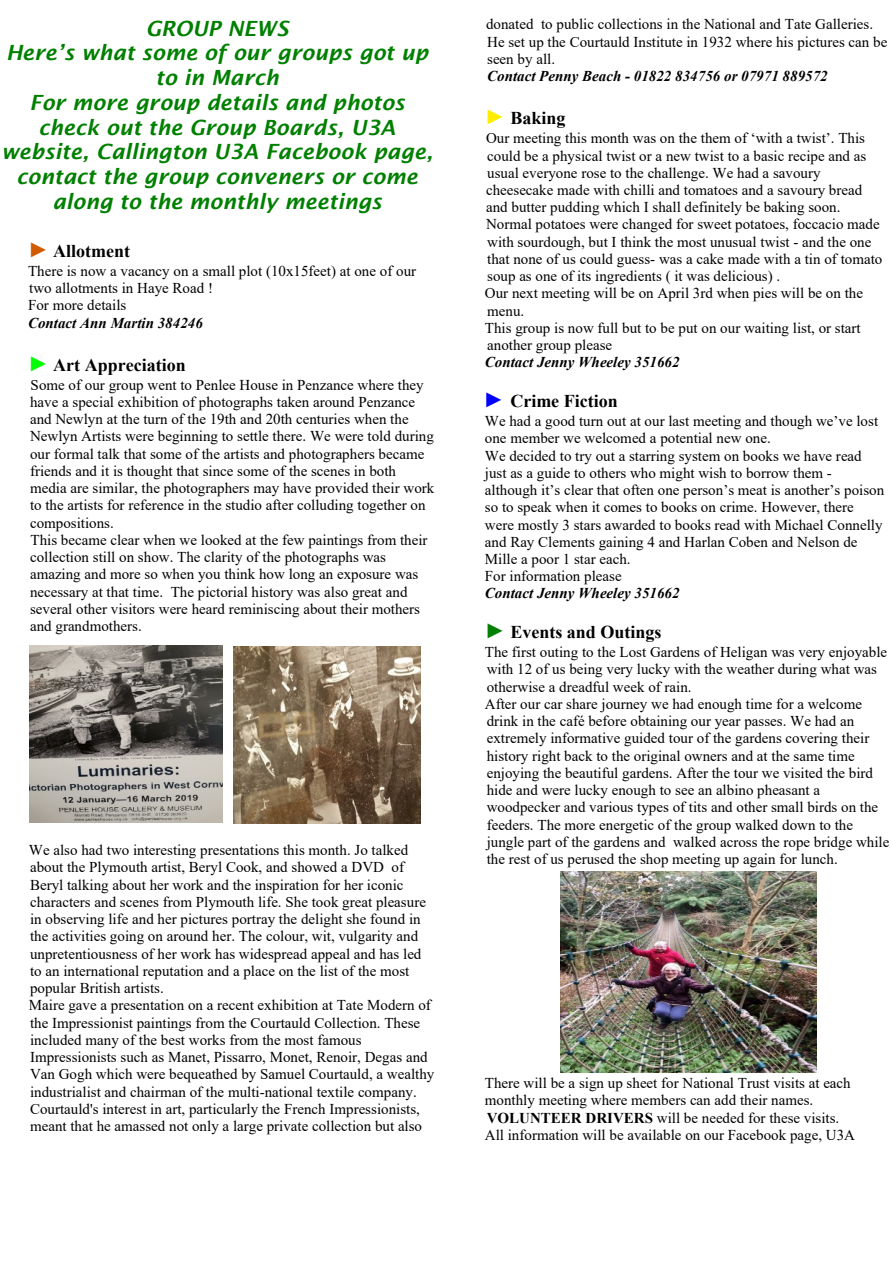
<style>
.page{position:relative;width:893px;height:1263px;background:#fff}
.page>*{position:absolute;margin:0;border:0;box-sizing:border-box;transform-origin:0 0}
.t1{font:italic 600 21px/24.8px "Lucida Sans";color:#008000;text-align:center}
.t2{font:700 18px "Times New Roman";color:#000}
.t3{font:15px/17.2px "Times New Roman";color:#000}
.t4{font:italic 700 15px "Times New Roman";color:#000}
.s1{font-size:21px;color:#d15c00}
.s2{font-size:21px;color:#0f0}
.s3{font-size:21px;color:#ffed00}
.s4{font-size:21px;color:#00f}
.s5{font-size:21px;color:#008000}
.s6{font-weight:700}
</style>
<div class="page">
<img style="left:30px;top:645px;width:192px;height:178px">
<img style="left:233px;top:647px;width:188px;height:176px">
<img style="left:560px;top:871px;width:256px;height:202px">
<h1 class="t1" style="left:1px;top:17px;width:433px">GROUP NEWS<br>Here’s what some of our groups got up to in March<br>For more group details and photos check out the Group Boards, U3A website, Callington U3A Facebook page, contact the group conveners or come along to the monthly meetings</h1>
<p class="t2" style="left:28px;top:245px;width:104px"><span class="s1">►</span> Allotment</p>
<p class="t3" style="left:28px;top:264px;width:390px">There is now a vacancy on a small plot (10x15feet) at one of our two allotments in Haye Road !<br>For more details</p>
<p class="t4" style="left:28px;top:317px;width:176px">Contact Ann Martin 384246</p>
<p class="t2" style="left:28px;top:359px;width:159px"><span class="s2">►</span> Art Appreciation</p>
<p class="t3" style="left:30px;top:377px;width:406px">Some of our group went to Penlee House in Penzance where they have a special exhibition of photographs taken around Penzance and Newlyn at the turn of the 19th and 20th centuries when the Newlyn Artists were beginning to settle there. We were told during our formal talk that some of the artists and photographers became friends and it is thought that since some of the scenes in both media are similar, the photographers may have provided their work to the artists for reference in the studio after colluding together on compositions.<br>This became clear when we looked at the few paintings from their collection still on show. The clarity of the photographs was amazing and more so when you think how long an exposure was necessary at that time. The pictorial history was also great and several other visitors were heard reminiscing about their mothers and grandmothers.</p>
<p class="t3" style="left:29px;top:843px;width:407px">We also had two interesting presentations this month. Jo talked about the Plymouth artist, Beryl Cook, and showed a DVD of Beryl talking about her work and the inspiration for her iconic characters and scenes from Plymouth life. She took great pleasure in observing life and her pictures portray the delight she found in the activities going on around her. The colour, wit, vulgarity and unpretentiousness of her work has widespread appeal and has led to an international reputation and a place on the list of the most popular British artists.<br>Maire gave a presentation on a recent exhibition at Tate Modern of the Impressionist paintings from the Courtauld Collection. These included many of the best works from the most famous Impressionists such as Manet, Pissarro, Monet, Renoir, Degas and Van Gogh which were bequeathed by Samuel Courtauld, a wealthy industrialist and chairman of the multi-national textile company.<br>Courtauld's interest in art, particularly the French Impressionists, meant that he amassed not only a large private collection but also</p>
<p class="t3" style="left:486px;top:17px;width:403px">donated to public collections in the National and Tate Galleries.<br>He set up the Courtauld Institute in 1932 where his pictures can be seen by all.</p>
<p class="t4" style="left:487px;top:71px;width:342px">Contact Penny Beach - 01822 834756 or 07971 889572</p>
<p class="t2" style="left:485px;top:112px;width:82px"><span class="s3">►</span> Baking</p>
<p class="t3" style="left:485px;top:131px;width:399px">Our meeting this month was on the them of ‘with a twist’. This could be a physical twist or a new twist to a basic recipe and as usual everyone rose to the challenge. We had a savoury cheesecake made with chilli and tomatoes and a savoury bread and butter pudding which I shall definitely be baking soon.<br>Normal potatoes were changed for sweet potatoes, foccacio made with sourdough, but I think the most unusual twist - and the one that none of us could guess- was a cake made with a tin of tomato soup as one of its ingredients ( it was delicious) .<br>Our next meeting will be on April 3rd when pies will be on the menu.<br>This group is now full but to be put on our waiting list, or start another group please</p>
<p class="t4" style="left:485px;top:357px;width:196px">Contact Jenny Wheeley 351662</p>
<p class="t2" style="left:483px;top:395px;width:136px"><span class="s4">►</span> Crime Fiction</p>
<p class="t3" style="left:485px;top:414px;width:401px">We had a good turn out at our last meeting and though we’ve lost one member we welcomed a potential new one.<br>We decided to try out a starring system on books we have read just as a guide to others who might wish to borrow them - although it’s clear that often one person’s meat is another’s poison so to speak when it comes to books on crime. However, there were mostly 3 stars awarded to books read with Michael Connelly and Ray Clements gaining 4 and Harlan Coben and Nelson de Mille a poor 1 star each.<br>For information please</p>
<p class="t4" style="left:485px;top:588px;width:196px">Contact Jenny Wheeley 351662</p>
<p class="t2" style="left:485px;top:626px;width:178px"><span class="s5">►</span> Events and Outings</p>
<p class="t3" style="left:485px;top:645px;width:406px">The first outing to the Lost Gardens of Heligan was very enjoyable with 12 of us being very lucky with the weather during what was otherwise a dreadful week of rain.<br>After our car share journey we had enough time for a welcome drink in the café before obtaining our year passes. We had an extremely informative guided tour of the gardens covering their history right back to the original owners and at the same time enjoying the beautiful gardens. After the tour we visited the bird hide and were lucky enough to see an albino pheasant a woodpecker and various types of tits and other small birds on the feeders. The more energetic of the group walked down to the jungle part of the gardens and walked across the rope bridge while the rest of us perused the shop meeting up again for lunch.</p>
<p class="t3" style="left:485px;top:1076px;width:372px">There will be a sign up sheet for National Trust visits at each monthly meeting where members can add their names.<br><span class="s6">VOLUNTEER DRIVERS</span> will be needed for these visits.<br>All information will be available on our Facebook page, U3A</p>
</div>
